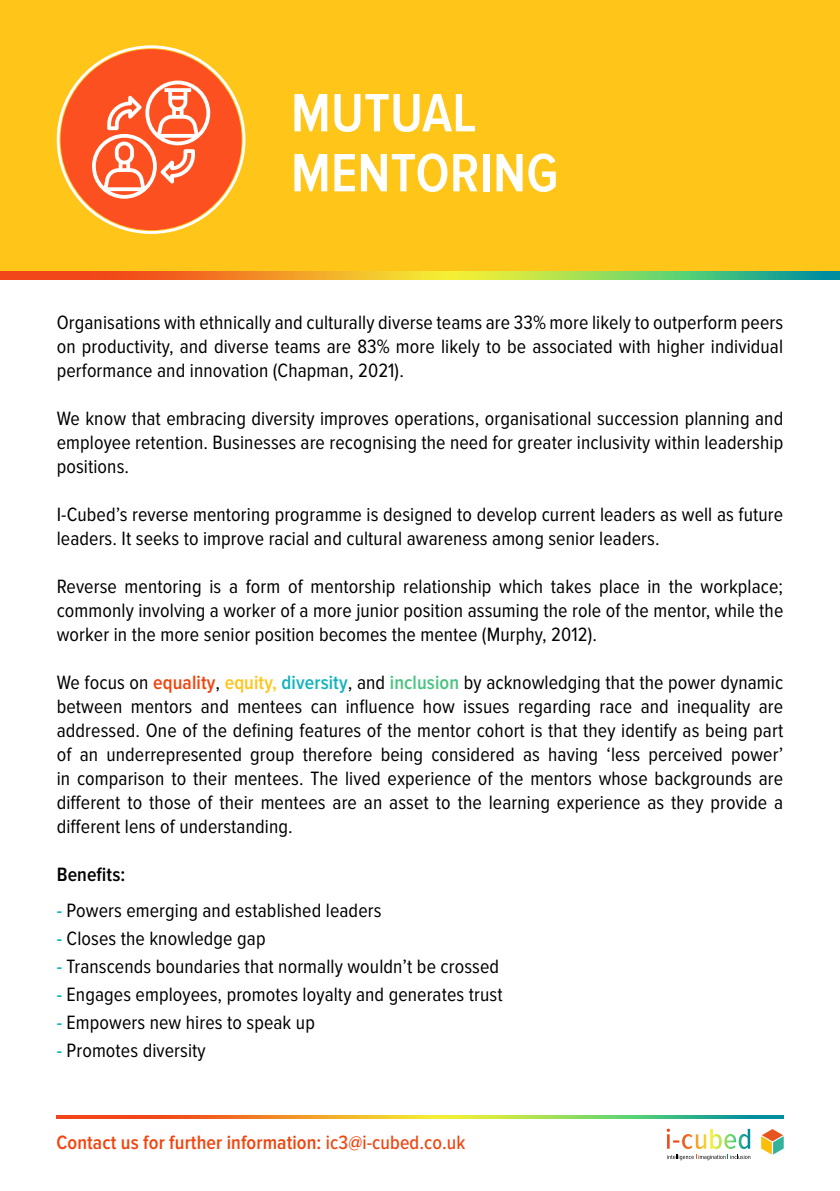
<style>
.page{position:relative;width:840px;height:1191px;background:#fff}
.page>*{position:absolute;margin:0;border:0;box-sizing:border-box;transform-origin:0 0}
.t1{font:600 56px/60px "Proxima Nova Cond";color:#fff}
.t2{font:20px/24px "Proxima Nova Cond";letter-spacing:.005em;color:#000;text-align:justify}
.t3{font:600 20px "Proxima Nova Cond";letter-spacing:.005em;color:#f2430d}
.t4{font:600 20px "Proxima Nova Cond";letter-spacing:.005em;color:#000}
.s1{font-weight:600;color:#f2430d}
.s2{font-weight:600;color:#ffc519}
.s3{font-weight:600;color:#12b3bd}
.s4{font-weight:600;color:#4ac380}
.s5{font-weight:500}
</style>
<div class="page">
<svg style="left:666px;top:1128px;width:83px;height:32px"></svg>
<svg style="left:761px;top:1129px;width:22px;height:25px"></svg>
<svg style="left:57px;top:1115px;width:725px;height:3px;background:#b5a445"></svg>
<div style="left:0;top:0;width:839px;height:276px;background:#ffc519"></div>
<svg style="left:60px;top:49px;width:181px;height:181px"></svg>
<svg style="left:0;top:271px;width:839px;height:8px;background:#b9a543"></svg>
<h1 class="t1" style="left:291px;top:84px;width:269px">MUTUAL<br>MENTORING</h1>
<p class="t2" style="left:57px;top:311px;width:727px">Organisations with ethnically and culturally diverse teams are 33% more likely to outperform peers on productivity, and diverse teams are 83% more likely to be associated with higher individual performance and innovation (Chapman, 2021).</p>
<p class="t2" style="left:57px;top:407px;width:727px">We know that embracing diversity improves operations, organisational succession planning and employee retention. Businesses are recognising the need for greater inclusivity within leadership positions.</p>
<p class="t2" style="left:57px;top:503px;width:727px">I-Cubed’s reverse mentoring programme is designed to develop current leaders as well as future leaders. It seeks to improve racial and cultural awareness among senior leaders.</p>
<p class="t2" style="left:57px;top:575px;width:727px">Reverse mentoring is a form of mentorship relationship which takes place in the workplace; commonly involving a worker of a more junior position assuming the role of the mentor, while the worker in the more senior position becomes the mentee (Murphy, 2012).</p>
<p class="t2" style="left:57px;top:671px;width:727px">We focus on <span class="s1">equality</span>, <span class="s2">equity,</span> <span class="s3">diversity</span>, and <span class="s4">inclusion</span> by acknowledging that the power dynamic between mentors and mentees can influence how issues regarding race and inequality are addressed. One of the defining features of the mentor cohort is that they identify as being part of an underrepresented group therefore being considered as having ‘less perceived power’ in comparison to their mentees. The lived experience of the mentors whose backgrounds are different to those of their mentees are an asset to the learning experience as they provide a different lens of understanding.</p>
<p class="t4" style="left:57px;top:863px;width:70px">Benefits:</p>
<p class="t2" style="left:57px;top:899px;width:326px"><span class="s3">-</span> Powers emerging and established leaders</p>
<p class="t2" style="left:57px;top:927px;width:210px"><span class="s3">-</span> Closes the knowledge gap</p>
<p class="t2" style="left:57px;top:955px;width:443px"><span class="s3">-</span> Transcends boundaries that normally wouldn’t be crossed</p>
<p class="t2" style="left:57px;top:983px;width:447px"><span class="s3">-</span> Engages employees, promotes loyalty and generates trust</p>
<p class="t2" style="left:57px;top:1011px;width:259px"><span class="s3">-</span> Empowers new hires to speak up</p>
<p class="t2" style="left:57px;top:1039px;width:150px"><span class="s3">-</span> Promotes diversity</p>
<p class="t3" style="left:56px;top:1131px;width:410px">Contact us for further information: <span class="s5">ic3@i-cubed.co.uk</span></p>
</div>
